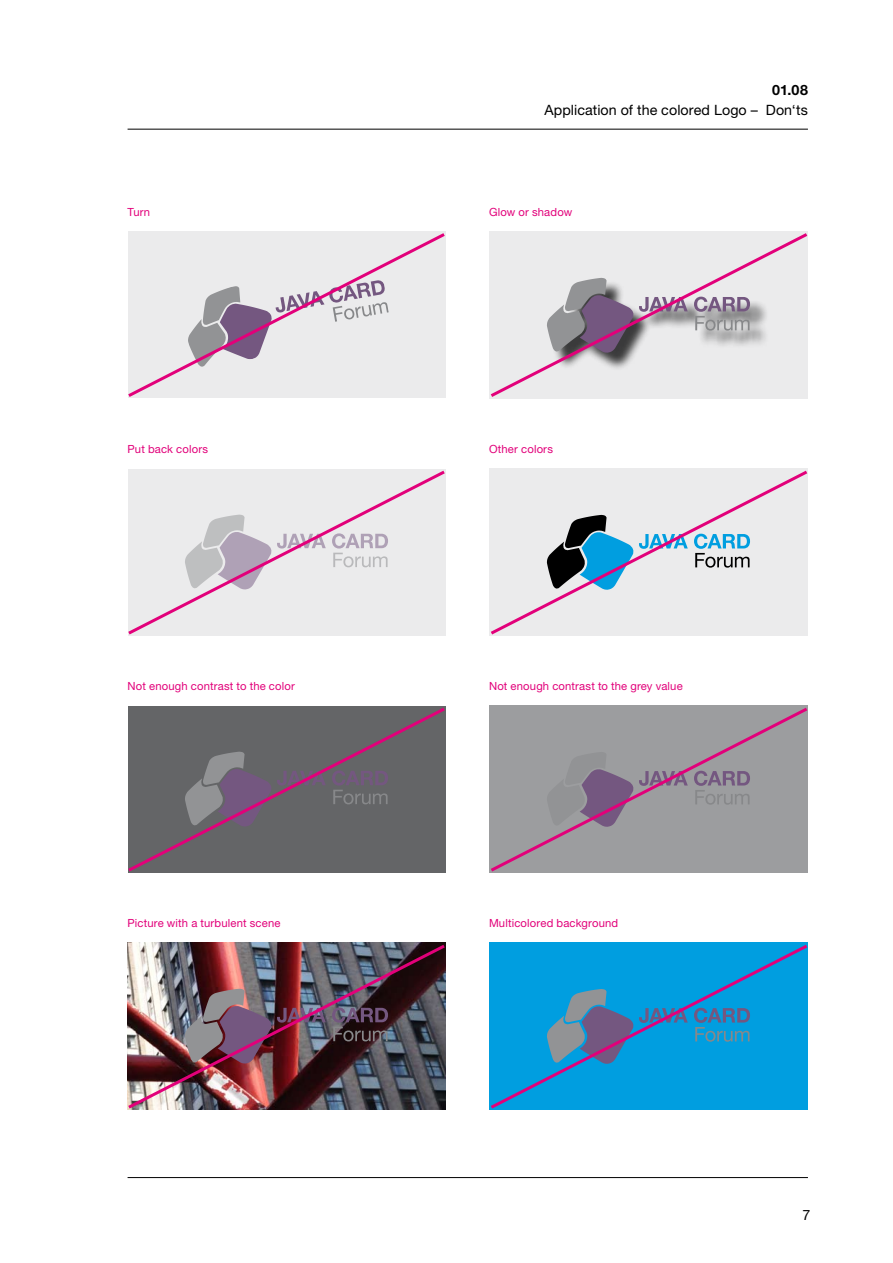
<style>
.page{position:relative;width:893px;height:1263px;background:#fff}
.page>*{position:absolute;margin:0;border:0;box-sizing:border-box;transform-origin:0 0}
.t1{font:14.25px "Helvetica Neue LT Std";letter-spacing:.005em;color:#000}
.t2{font:700 14.25px "Helvetica Neue LT Std";color:#000}
.t3{font:11.25px "Helvetica Neue LT Std";letter-spacing:.015em;color:#e2007a}
</style>
<div class="page">
<svg style="left:128px;top:469px;width:318px;height:167px;background:#e6e0e5"></svg>
<svg style="left:489px;top:468px;width:319px;height:168px;background:#d5d9df"></svg>
<hr style="left:128px;top:129px;width:680px;height:1px;background:#000">
<hr style="left:128px;top:1177px;width:680px;height:1px;background:#000">
<svg style="left:128px;top:231px;width:318px;height:167px;background:#e1dbe0"></svg>
<img style="left:127px;top:942px;width:319px;height:168px">
<svg style="left:489px;top:231px;width:319px;height:168px;background:#dad4d9"></svg>
<svg style="left:128px;top:706px;width:318px;height:167px;background:#69646a"></svg>
<svg style="left:489px;top:705px;width:319px;height:168px;background:#9a959c"></svg>
<svg style="left:489px;top:942px;width:319px;height:168px;background:#0f96d6"></svg>
<p class="t2" style="left:772px;top:81px;width:37px">01.08</p>
<p class="t1" style="left:544px;top:101px;width:265px">Application of the colored Logo – Don‘ts</p>
<p class="t3" style="left:128px;top:205px;width:24px">Turn</p>
<p class="t3" style="left:489px;top:205px;width:85px">Glow or shadow</p>
<p class="t3" style="left:128px;top:442px;width:82px">Put back colors</p>
<p class="t3" style="left:489px;top:442px;width:65px">Other colors</p>
<p class="t3" style="left:128px;top:679px;width:169px">Not enough contrast to the color</p>
<p class="t3" style="left:489px;top:679px;width:195px">Not enough contrast to the grey value</p>
<p class="t3" style="left:128px;top:916px;width:155px">Picture with a turbulent scene</p>
<p class="t3" style="left:489px;top:916px;width:131px">Multicolored background</p>
<p class="t1" style="left:802px;top:1206px;width:9px">7</p>
</div>
